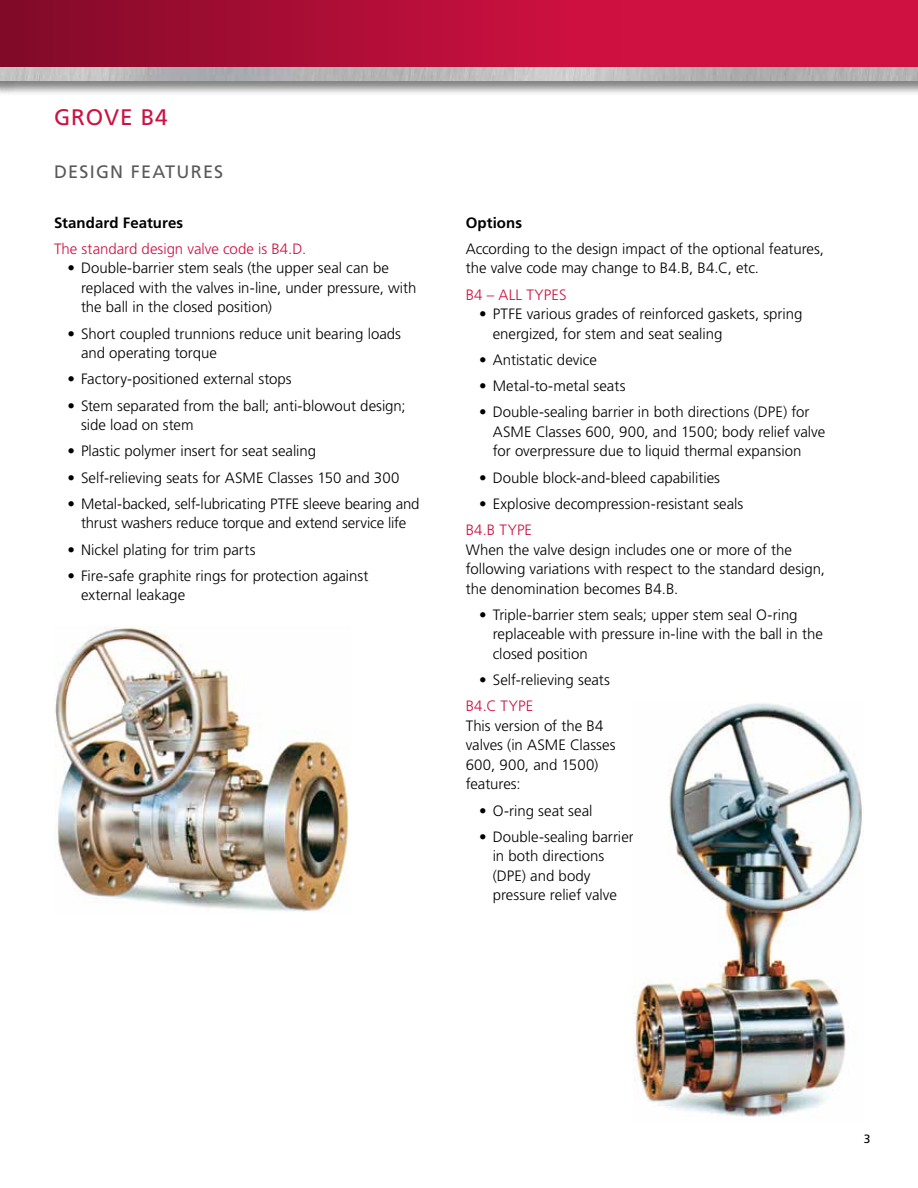
<style>
.page{position:relative;width:918px;height:1188px;background:#fff}
.page>*{position:absolute;margin:0;border:0;box-sizing:border-box;transform-origin:0 0}
.t1{font:22.5px "Frutiger LT Std";letter-spacing:.04em;color:#ce1141}
.t2{font:18px "Frutiger LT Std";letter-spacing:.07em;color:#58595b}
.t3{font:300 15px/19.5px "Frutiger LT Std";color:#000}
.t4{font:300 15px "Frutiger LT Std";letter-spacing:.005em;color:#ce1141}
.t5{font:700 15px "Frutiger LT Std";letter-spacing:.005em;color:#000}
.t6{font:12px "Frutiger LT Std";color:#000}
</style>
<div class="page">
<div style="left:0;top:0;width:918px;height:68px;background:#ce1141"></div>
<div style="left:0;top:0;width:621px;height:68px;background:linear-gradient(to right,#800a28,#d31142)"></div>
<div style="left:0;top:66px;width:918px;height:30px;background:#000;opacity:.5"></div>
<img style="left:0;top:68px;width:918px;height:13px">
<img style="left:54px;top:627px;width:295px;height:285px">
<img style="left:634px;top:703px;width:230px;height:414px">
<h1 class="t1" style="left:54px;top:104px;width:115px">GROVE B4</h1>
<p class="t2" style="left:54px;top:162px;width:171px">DESIGN FEATURES</p>
<p class="t5" style="left:54px;top:214px;width:131px">Standard Features</p>
<p class="t4" style="left:54px;top:240px;width:254px">The standard design valve code is B4.D.</p>
<p class="t3" style="left:81px;top:259px;width:337px;text-indent:-14px">• Double-barrier stem seals (the upper seal can be replaced with the valves in-line, under pressure, with the ball in the closed position)</p>
<p class="t3" style="left:81px;top:324px;width:322px;text-indent:-14px">• Short coupled trunnions reduce unit bearing loads and operating torque</p>
<p class="t3" style="left:68px;top:370px;width:226px">• Factory-positioned external stops</p>
<p class="t3" style="left:81px;top:396px;width:326px;text-indent:-14px">• Stem separated from the ball; anti-blowout design; side load on stem</p>
<p class="t3" style="left:68px;top:442px;width:250px">• Plastic polymer insert for seat sealing</p>
<p class="t3" style="left:68px;top:468px;width:333px">• Self-relieving seats for ASME Classes 150 and 300</p>
<p class="t3" style="left:68px;top:494px;width:354px;text-align:center">• Metal-backed, self-lubricating PTFE sleeve bearing and thrust washers reduce torque and extend service life</p>
<p class="t3" style="left:68px;top:540px;width:190px">• Nickel plating for trim parts</p>
<p class="t3" style="left:81px;top:566px;width:289px;text-indent:-14px">• Fire-safe graphite rings for protection against external leakage</p>
<p class="t5" style="left:466px;top:214px;width:58px">Options</p>
<p class="t3" style="left:466px;top:239px;width:360px">According to the design impact of the optional features, the valve code may change to B4.B, B4.C, etc.</p>
<p class="t4" style="left:466px;top:286px;width:102px">B4 – ALL TYPES</p>
<p class="t3" style="left:493px;top:304px;width:311px;text-indent:-14px">• PTFE various grades of reinforced gaskets, spring energized, for stem and seat sealing</p>
<p class="t3" style="left:479px;top:350px;width:119px">• Antistatic device</p>
<p class="t3" style="left:479px;top:376px;width:148px">• Metal-to-metal seats</p>
<p class="t3" style="left:493px;top:403px;width:334px;text-indent:-14px">• Double-sealing barrier in both directions (DPE) for<br>ASME Classes 600, 900, and 1500; body relief valve for overpressure due to liquid thermal expansion</p>
<p class="t3" style="left:479px;top:468px;width:242px">• Double block-and-bleed capabilities</p>
<p class="t3" style="left:479px;top:494px;width:266px">• Explosive decompression-resistant seals</p>
<p class="t4" style="left:466px;top:521px;width:68px">B4.B TYPE</p>
<p class="t3" style="left:466px;top:540px;width:361px">When the valve design includes one or more of the following variations with respect to the standard design, the denomination becomes B4.B.</p>
<p class="t3" style="left:493px;top:605px;width:332px;text-indent:-14px">• Triple-barrier stem seals; upper stem seal O-ring replaceable with pressure in-line with the ball in the closed position</p>
<p class="t3" style="left:479px;top:670px;width:132px">• Self-relieving seats</p>
<p class="t4" style="left:466px;top:698px;width:69px">B4.C TYPE</p>
<p class="t3" style="left:466px;top:716px;width:151px">This version of the B4 valves (in ASME Classes<br>600, 900, and 1500) features:</p>
<p class="t3" style="left:479px;top:801px;width:115px">• O-ring seat seal</p>
<p class="t3" style="left:493px;top:827px;width:143px;text-indent:-14px">• Double-sealing barrier in both directions (DPE) and body pressure relief valve</p>
<p class="t6" style="left:864px;top:1132px;width:8px">3</p>
</div>
